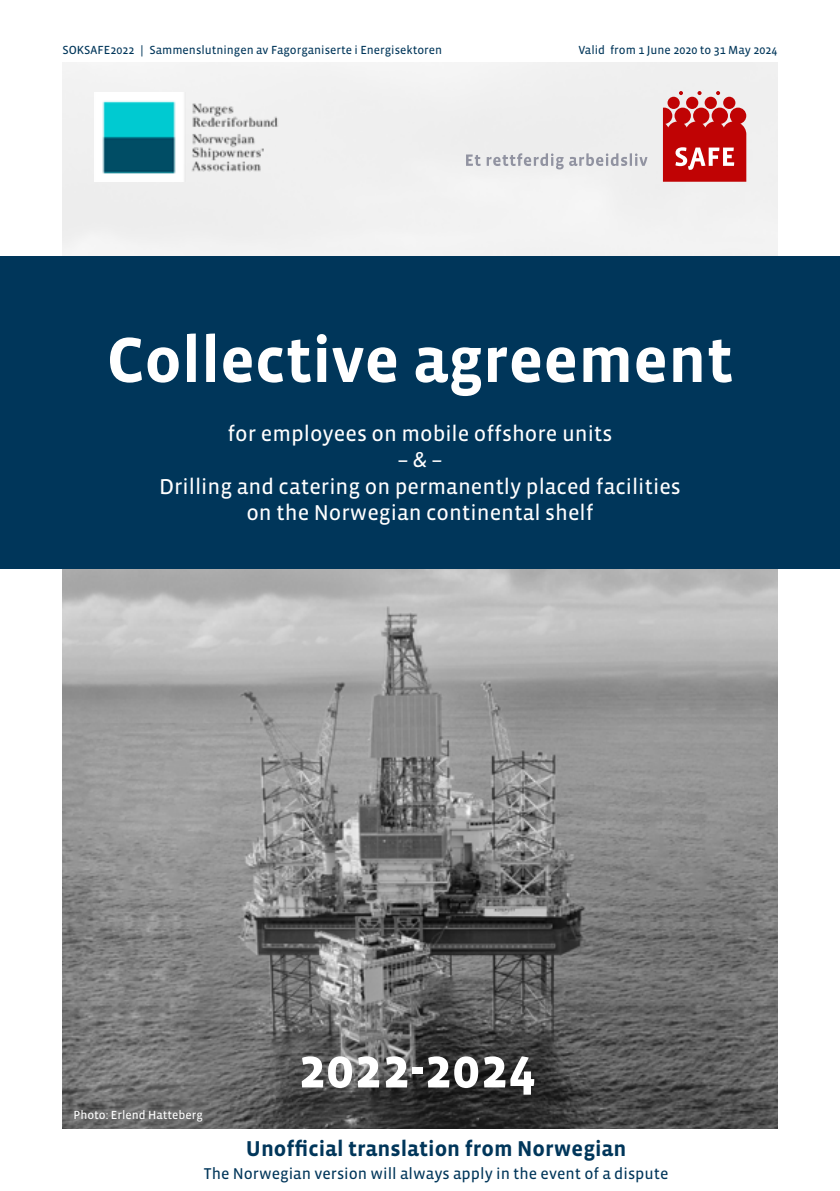
<style>
.page{position:relative;width:840px;height:1191px;background:#fff}
.page>*{position:absolute;margin:0;border:0;box-sizing:border-box;transform-origin:0 0}
.t1{font:700 65px "Vista Sans";color:#fff}
.t2{font:700 56px "Vista Sans";color:#fff}
.t3{font:22px/26.4px "Vista Sans Reg";color:#fff;text-align:center}
.t4{font:700 22px "Vista Sans";color:#00365a}
.t5{font:16px "Vista Sans Reg";color:#00365a}
.t6{font:12px "Vista Sans Reg";color:#00365a}
.t7{font:12px "Vista Sans Reg";color:#fff}
</style>
<div class="page">
<img style="left:62px;top:568px;width:715px;height:560px">
<div style="left:0;top:256px;width:839px;height:312px;background:#00365a"></div>
<div style="left:62px;top:62px;width:715px;height:194px;background:#f0f0f0"></div>
<svg style="left:662px;top:91px;width:84px;height:91px"></svg>
<svg style="left:466px;top:154px;width:14px;height:12px"></svg>
<svg style="left:486px;top:153px;width:77px;height:16px"></svg>
<svg style="left:569px;top:153px;width:78px;height:13px"></svg>
<img style="left:95px;top:93px;width:183px;height:89px">
<p class="t6" style="left:62px;top:43px;width:381px">SOKSAFE2022 | Sammenslutningen av Fagorganiserte i Energisektoren</p>
<p class="t6" style="left:578px;top:43px;width:200px">Valid from 1 June 2020 to 31 May 2024</p>
<h1 class="t1" style="left:107px;top:327px;width:627px">Collective agreement</h1>
<p class="t3" style="left:227px;top:420px;width:386px">for employees on mobile offshore units</p>
<p class="t3" style="left:159px;top:447px;width:523px">– &amp; –<br>Drilling and catering on permanently placed facilities on the Norwegian continental shelf</p>
<p class="t7" style="left:73px;top:1108px;width:131px">Photo: Erlend Hatteberg</p>
<h2 class="t2" style="left:298px;top:1040px;width:239px">2022-2024</h2>
<p class="t4" style="left:246px;top:1137px;width:382px">Unofficial translation from Norwegian</p>
<p class="t5" style="left:204px;top:1165px;width:466px">The Norwegian version will always apply in the event of a dispute</p>
</div>
